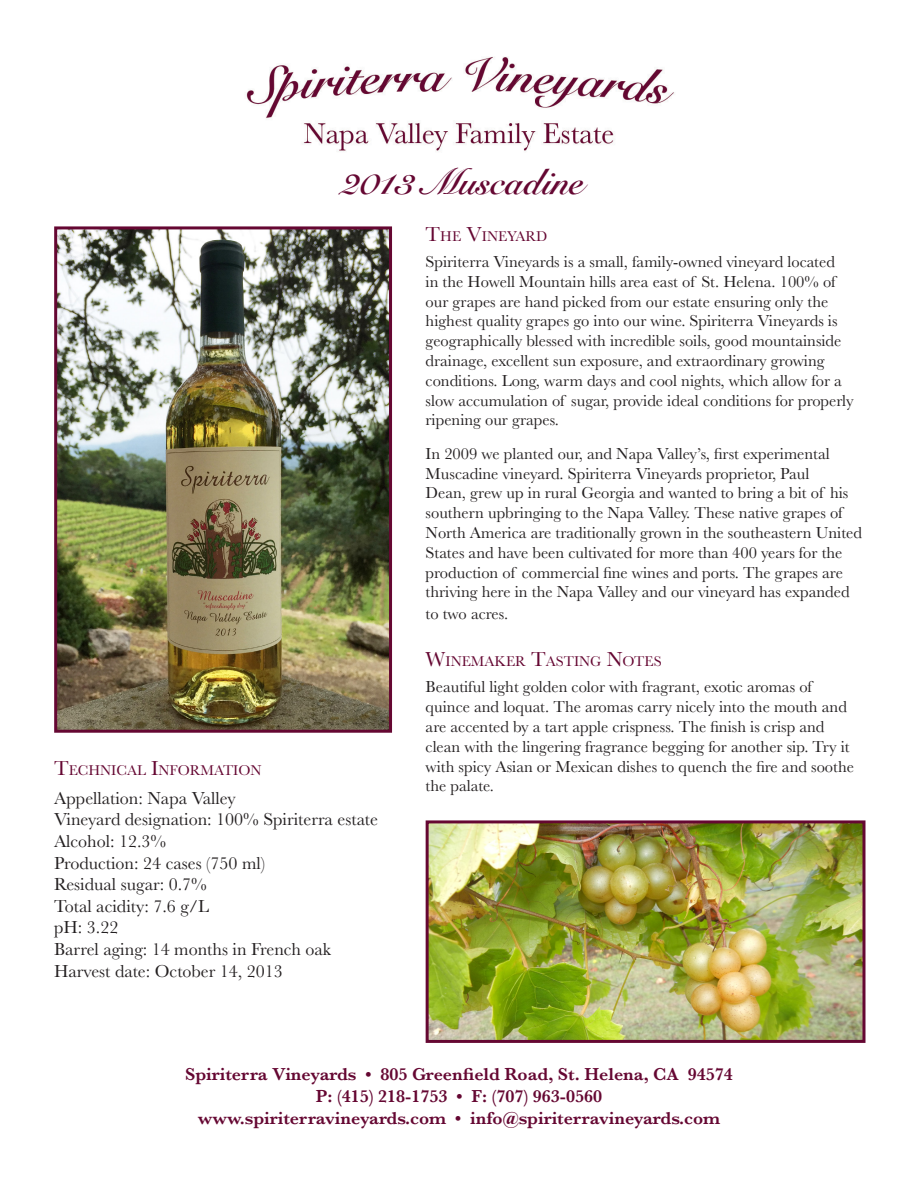
<style>
.page{position:relative;width:918px;height:1188px;background:#fff}
.page>*{position:absolute;margin:0;border:0;box-sizing:border-box;transform-origin:0 0}
.t1{font:700 36px "Snell Roundhand";color:#650732}
.t2{font:18px "Baskerville";color:#231f20}
.t3{font:600 18px "Baskerville";color:#650732}
.t4{font:16.5px/19.8px "Baskerville";color:#231f20}
.t5{font:14.7px "Baskerville";color:#650732}
.s1{font-size:21px}
</style>
<div class="page">
<img style="left:58px;top:230px;width:330px;height:499px">
<div style="left:54px;top:226px;width:338px;height:507px;border:3px solid #650732"></div>
<img style="left:246px;top:57px;width:428px;height:94px">
<img style="left:430px;top:824px;width:432px;height:215px">
<div style="left:426px;top:820px;width:440px;height:223px;border:3px solid #650732"></div>
<p class="t1" style="left:341px;top:157px;width:244px">2013 Muscadine</p>
<p class="t5" style="left:426px;top:226px;width:123px"><span class="s1">T</span>HE <span class="s1">V</span>INEYARD</p>
<p class="t4" style="left:426px;top:252px;width:430px">Spiriterra Vineyards is a small, family-owned vineyard located<br>in the Howell Mountain hills area east of St. Helena. 100% of our grapes are hand picked from our estate ensuring only the highest quality grapes go into our wine. Spiriterra Vineyards is geographically blessed with incredible soils, good mountainside drainage, excellent sun exposure, and extraordinary growing conditions. Long, warm days and cool nights, which allow for a slow accumulation of sugar, provide ideal conditions for properly ripening our grapes.</p>
<p class="t4" style="left:426px;top:444px;width:438px">In 2009 we planted our, and Napa Valley’s, first experimental Muscadine vineyard. Spiriterra Vineyards proprietor, Paul<br>Dean, grew up in rural Georgia and wanted to bring a bit of his southern upbringing to the Napa Valley. These native grapes of North America are traditionally grown in the southeastern United States and have been cultivated for more than 400 years for the production of commercial fine wines and ports. The grapes are thriving here in the Napa Valley and our vineyard has expanded</p>
<p class="t4" style="left:426px;top:604px;width:84px">to two acres.</p>
<p class="t5" style="left:426px;top:652px;width:238px"><span class="s1">W</span>INEMAKER <span class="s1">T</span>ASTING <span class="s1">N</span>OTES</p>
<p class="t4" style="left:426px;top:677px;width:430px">Beautiful light golden color with fragrant, exotic aromas of quince and loquat. The aromas carry nicely into the mouth and are accented by a tart apple crispness. The finish is crisp and clean with the lingering fragrance begging for another sip. Try it with spicy Asian or Mexican dishes to quench the fire and soothe the palate.</p>
<p class="t5" style="left:54px;top:761px;width:209px"><span class="s1">T</span>ECHNICAL <span class="s1">I</span>NFORMATION</p>
<p class="t2" style="left:54px;top:786px;width:183px">Appellation: Napa Valley</p>
<p class="t2" style="left:54px;top:808px;width:325px">Vineyard designation: 100% Spiriterra estate</p>
<p class="t2" style="left:54px;top:830px;width:114px">Alcohol: 12.3%</p>
<p class="t2" style="left:54px;top:851px;width:212px">Production: 24 cases (750 ml)</p>
<p class="t2" style="left:54px;top:873px;width:154px">Residual sugar: 0.7%</p>
<p class="t2" style="left:54px;top:894px;width:156px">Total acidity: 7.6 g/L</p>
<p class="t2" style="left:54px;top:916px;width:66px">pH: 3.22</p>
<p class="t2" style="left:54px;top:938px;width:279px">Barrel aging: 14 months in French oak</p>
<p class="t2" style="left:54px;top:959px;width:230px">Harvest date: October 14, 2013</p>
<p class="t3" style="left:185px;top:1062px;width:549px">Spiriterra Vineyards • 805 Greenfield Road, St. Helena, CA 94574</p>
<p class="t3" style="left:316px;top:1083px;width:288px">P: (415) 218-1753 • F: (707) 963-0560</p>
<p class="t3" style="left:198px;top:1105px;width:524px">www.spiriterravineyards.com • info@spiriterravineyards.com</p>
</div>
